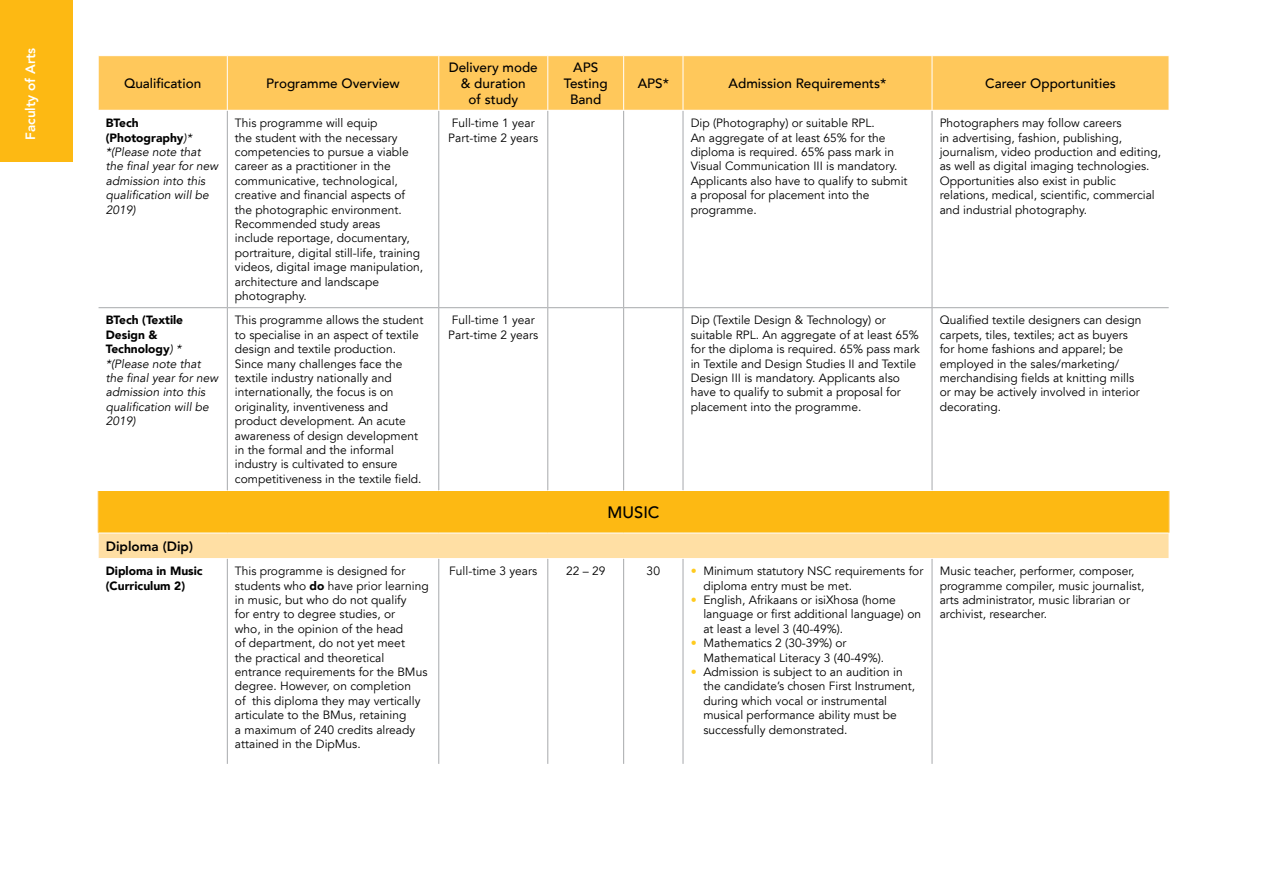
<style>
.page{position:relative;width:1263px;height:893px;background:#fff}
.page>*{position:absolute;margin:0;border:0;box-sizing:border-box;transform-origin:0 0}
.t1{font:500 16.5px "Avenir LT";color:#000}
.t2{font:500 13.5px/16.2px "Avenir LT";color:#000;text-align:center}
.t3{font:800 13.5px "Avenir LT";color:#fff}
.t4{font:800 13.5px "Avenir LT";color:#000}
.t5{font:12px/14.4px "Avenir LT";color:#000}
.t6{font:italic 12px/14.4px "Avenir LT";color:#000}
.t7{font:900 12px/14.4px "Avenir LT";color:#000}
.s1{font-weight:900;font-style:normal}
.s2{font-weight:900}
.s3{color:#ffcb1f}
</style>
<div class="page">
<div style="left:99px;top:56px;width:1070px;height:54px;background:#ffc85b"></div>
<hr style="left:227px;top:56px;width:1px;height:54px;background:#fff">
<hr style="left:438px;top:56px;width:1px;height:54px;background:#fff">
<hr style="left:547px;top:56px;width:1px;height:54px;background:#fff">
<hr style="left:623px;top:56px;width:1px;height:54px;background:#fff">
<hr style="left:683px;top:56px;width:1px;height:54px;background:#fff">
<hr style="left:932px;top:56px;width:1px;height:54px;background:#fff">
<div style="left:0;top:0;width:72px;height:162px;background:#fdb913"></div>
<div style="left:98px;top:490px;width:1071px;height:43px;background:#fdb913"></div>
<div style="left:98px;top:533px;width:1071px;height:25px;background:#ffdfa4"></div>
<hr style="left:98px;top:533px;width:129px;height:1px;background:#fff">
<svg style="left:98px;top:533px;width:1px;height:25px"></svg>
<hr style="left:227px;top:533px;width:212px;height:1px;background:#fff">
<hr style="left:439px;top:533px;width:109px;height:1px;background:#fff">
<hr style="left:548px;top:533px;width:76px;height:1px;background:#fff">
<hr style="left:624px;top:533px;width:59px;height:1px;background:#fff">
<hr style="left:683px;top:533px;width:249px;height:1px;background:#fff">
<hr style="left:932px;top:533px;width:237px;height:1px;background:#fff">
<hr style="left:98px;top:491px;width:1px;height:42px;background:#ffc85b">
<hr style="left:1169px;top:491px;width:1px;height:42px;background:#ffc85b">
<hr style="left:98px;top:490px;width:129px;height:1px;background:#fff">
<hr style="left:227px;top:490px;width:212px;height:1px;background:#fff">
<hr style="left:439px;top:490px;width:109px;height:1px;background:#fff">
<hr style="left:548px;top:490px;width:76px;height:1px;background:#fff">
<hr style="left:624px;top:490px;width:59px;height:1px;background:#fff">
<hr style="left:683px;top:490px;width:249px;height:1px;background:#fff">
<hr style="left:932px;top:490px;width:237px;height:1px;background:#fff">
<hr style="left:227px;top:111px;width:1px;height:196px;background:#a7a9ac">
<hr style="left:438px;top:111px;width:1px;height:196px;background:#a7a9ac">
<hr style="left:547px;top:111px;width:1px;height:196px;background:#a7a9ac">
<hr style="left:623px;top:111px;width:1px;height:196px;background:#a7a9ac">
<hr style="left:683px;top:111px;width:1px;height:196px;background:#a7a9ac">
<hr style="left:932px;top:111px;width:1px;height:196px;background:#a7a9ac">
<hr style="left:99px;top:307px;width:128px;height:1px;background:#a7a9ac">
<hr style="left:227px;top:308px;width:1px;height:182px;background:#a7a9ac">
<hr style="left:227px;top:307px;width:212px;height:1px;background:#a7a9ac">
<hr style="left:438px;top:308px;width:1px;height:182px;background:#a7a9ac">
<hr style="left:439px;top:307px;width:109px;height:1px;background:#a7a9ac">
<hr style="left:548px;top:307px;width:76px;height:1px;background:#a7a9ac">
<hr style="left:624px;top:307px;width:59px;height:1px;background:#a7a9ac">
<hr style="left:683px;top:307px;width:249px;height:1px;background:#a7a9ac">
<hr style="left:547px;top:308px;width:1px;height:182px;background:#a7a9ac">
<hr style="left:623px;top:308px;width:1px;height:182px;background:#a7a9ac">
<hr style="left:683px;top:308px;width:1px;height:182px;background:#a7a9ac">
<hr style="left:932px;top:308px;width:1px;height:182px;background:#a7a9ac">
<hr style="left:932px;top:307px;width:237px;height:1px;background:#a7a9ac">
<hr style="left:227px;top:559px;width:1px;height:205px;background:#a7a9ac">
<hr style="left:438px;top:559px;width:1px;height:205px;background:#a7a9ac">
<hr style="left:547px;top:559px;width:1px;height:205px;background:#a7a9ac">
<hr style="left:623px;top:559px;width:1px;height:205px;background:#a7a9ac">
<hr style="left:683px;top:559px;width:1px;height:205px;background:#a7a9ac">
<hr style="left:932px;top:559px;width:1px;height:205px;background:#a7a9ac">
<p class="t3" style="left:23px;top:140px;width:94px;rotate:-90deg">Faculty of Arts</p>
<p class="t2" style="left:124px;top:76px;width:79px">Qualification</p>
<p class="t2" style="left:266px;top:76px;width:135px">Programme Overview</p>
<p class="t2" style="left:449px;top:59px;width:91px">Delivery mode &amp; duration<br>of study</p>
<p class="t2" style="left:564px;top:59px;width:45px">APS<br>Testing<br>Band</p>
<p class="t2" style="left:638px;top:76px;width:33px">APS*</p>
<p class="t2" style="left:729px;top:76px;width:159px">Admission Requirements*</p>
<p class="t2" style="left:985px;top:76px;width:132px">Career Opportunities</p>
<p class="t6" style="left:106px;top:116px;width:114px"><span class="s1">BTech (Photography</span>)* *(Please note that the final year for new admission into this qualification will be<br>2019)</p>
<p class="t5" style="left:235px;top:116px;width:190px">This programme will equip<br>the student with the necessary competencies to pursue a viable career as a practitioner in the communicative, technological, creative and financial aspects of the photographic environment.<br>Recommended study areas<br>include reportage, documentary, portraiture, digital still-life, training videos, digital image manipulation, architecture and landscape photography.</p>
<p class="t5" style="left:448px;top:116px;width:91px">Full-time 1 year<br>Part-time 2 years</p>
<p class="t5" style="left:691px;top:116px;width:218px">Dip (Photography) or suitable RPL.<br>An aggregate of at least 65% for the diploma is required. 65% pass mark in Visual Communication III is mandatory.<br>Applicants also have to qualify to submit a proposal for placement into the programme.</p>
<p class="t5" style="left:940px;top:116px;width:223px">Photographers may follow careers<br>in advertising, fashion, publishing, journalism, video production and editing, as well as digital imaging technologies.<br>Opportunities also exist in public relations, medical, scientific, commercial and industrial photography.</p>
<p class="t6" style="left:106px;top:313px;width:114px"><span class="s1">BTech (Textile<br>Design &amp;<br>Technology</span>) * *(Please note that the final year for new admission into this qualification will be<br>2019)</p>
<p class="t5" style="left:235px;top:313px;width:190px">This programme allows the student to specialise in an aspect of textile design and textile production.<br>Since many challenges face the textile industry nationally and internationally, the focus is on originality, inventiveness and product development. An acute awareness of design development in the formal and the informal industry is cultivated to ensure competitiveness in the textile field.</p>
<p class="t5" style="left:448px;top:313px;width:91px">Full-time 1 year<br>Part-time 2 years</p>
<p class="t5" style="left:691px;top:313px;width:231px">Dip (Textile Design &amp; Technology) or suitable RPL. An aggregate of at least 65% for the diploma is required. 65% pass mark in Textile and Design Studies II and Textile Design III is mandatory. Applicants also have to qualify to submit a proposal for placement into the programme.</p>
<p class="t5" style="left:940px;top:313px;width:203px">Qualified textile designers can design carpets, tiles, textiles; act as buyers for home fashions and apparel; be employed in the sales/marketing/ merchandising fields at knitting mills or may be actively involved in interior decorating.</p>
<h1 class="t1" style="left:608px;top:503px;width:53px">MUSIC</h1>
<p class="t4" style="left:106px;top:538px;width:89px">Diploma (Dip)</p>
<p class="t7" style="left:106px;top:564px;width:98px">Diploma in Music (Curriculum 2)</p>
<p class="t5" style="left:235px;top:564px;width:195px">This programme is designed for students who <span class="s2">do</span> have prior learning in music, but who do not qualify<br>for entry to degree studies, or<br>who, in the opinion of the head<br>of department, do not yet meet<br>the practical and theoretical entrance requirements for the BMus degree. However, on completion<br>of this diploma they may vertically articulate to the BMus, retaining<br>a maximum of 240 credits already attained in the DipMus.</p>
<p class="t5" style="left:449px;top:564px;width:89px">Full-time 3 years</p>
<p class="t5" style="left:566px;top:564px;width:41px">22 – 29</p>
<p class="t5" style="left:647px;top:564px;width:15px">30</p>
<p class="t5" style="left:703px;top:564px;width:221px;text-indent:-13px"><span class="s3">•</span> Minimum statutory NSC requirements for diploma entry must be met.</p>
<p class="t5" style="left:940px;top:564px;width:206px">Music teacher, performer, composer, programme compiler, music journalist, arts administrator, music librarian or archivist, researcher.</p>
<p class="t5" style="left:703px;top:593px;width:219px;text-indent:-13px"><span class="s3">•</span> English, Afrikaans or isiXhosa (home language or first additional language) on at least a level 3 (40-49%).</p>
<p class="t5" style="left:703px;top:636px;width:182px;text-indent:-13px"><span class="s3">•</span> Mathematics 2 (30-39%) or<br>Mathematical Literacy 3 (40-49%).</p>
<p class="t5" style="left:703px;top:665px;width:213px;text-indent:-13px"><span class="s3">•</span> Admission is subject to an audition in the candidate’s chosen First Instrument, during which vocal or instrumental musical performance ability must be successfully demonstrated.</p>
</div>
